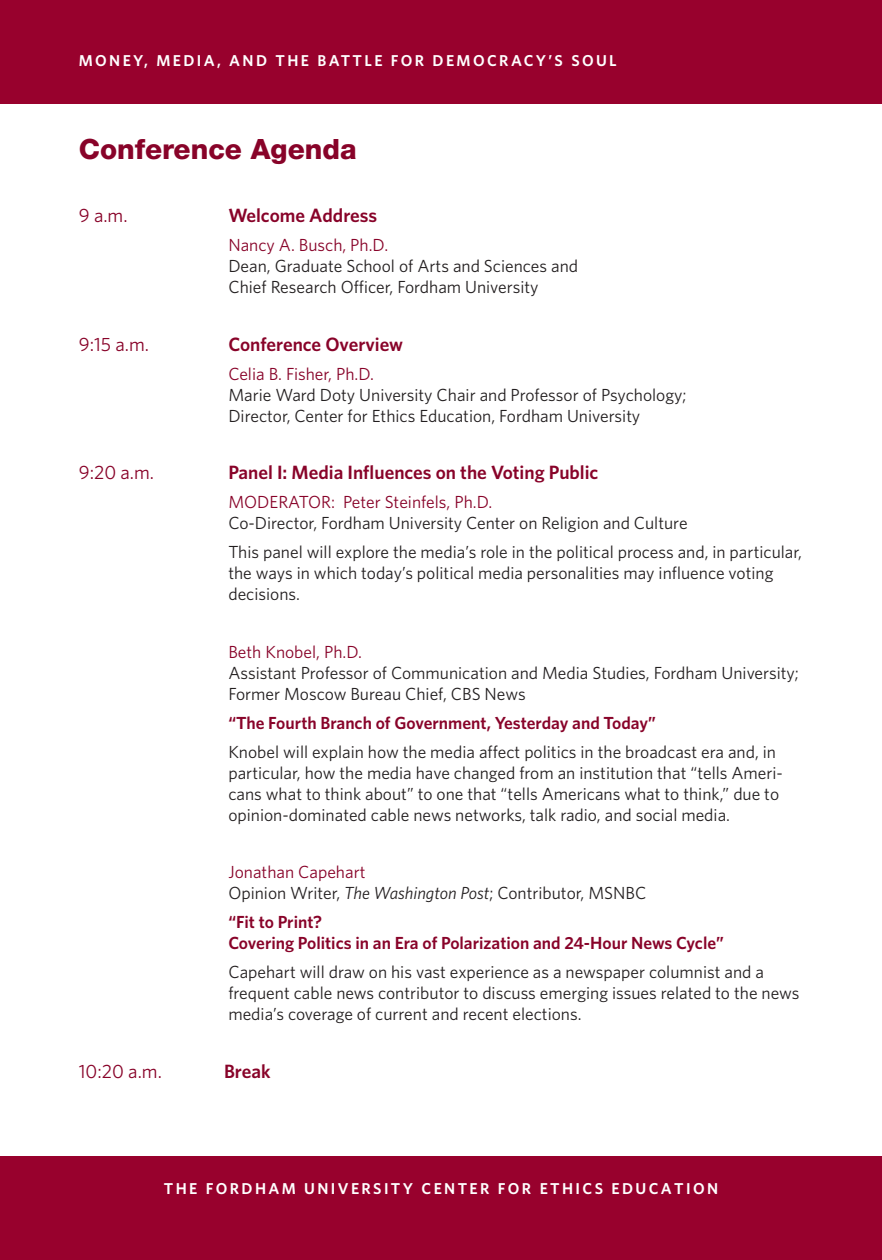
<style>
.page{position:relative;width:882px;height:1260px;background:#fff}
.page>*{position:absolute;margin:0;border:0;box-sizing:border-box;transform-origin:0 0}
.t1{font:800 28px "Helvetica Neue";color:#880329}
.Times{font:600 19.25px "Whitney";color:#880329}
.Times-2{font:19.25px "Whitney";color:#880329}
.Times-3{font:17.5px/21px "Whitney";color:#231f20}
.Times-4{font:600 17.5px/21px "Whitney";color:#880329}
.t2{font:600 15.75px "Whitney";letter-spacing:.15em;color:#fff}
.s1{color:#880329}
.s2{font-style:italic}
</style>
<div class="page">
<div style="left:0;top:1157px;width:882px;height:103px;background:#98012d"></div>
<div style="left:0;top:0;width:882px;height:103px;background:#98012d"></div>
<p class="t2" style="left:79px;top:51px;width:540px">MONEY, MEDIA, AND THE BATTLE FOR DEMOCRACY’S SOUL</p>
<p class="t1" style="left:79px;top:133px;width:279px">Conference Agenda</p>
<p class="Times-2" style="left:79px;top:204px;width:50px">9 a.m.</p>
<p class="Times" style="left:228px;top:204px;width:150px">Welcome Address</p>
<p class="Times-3" style="left:228px;top:234px;width:351px"><span class="s1">Nancy A. Busch, Ph.D.<br></span>Dean, Graduate School of Arts and Sciences and<br>Chief Research Officer, Fordham University</p>
<p class="Times-2" style="left:79px;top:333px;width:72px">9:15 a.m.</p>
<p class="Times" style="left:228px;top:332px;width:176px">Conference Overview</p>
<p class="Times-3" style="left:228px;top:363px;width:460px"><span class="s1">Celia B. Fisher, Ph.D.<br></span>Marie Ward Doty University Chair and Professor of Psychology;<br>Director, Center for Ethics Education, Fordham University</p>
<p class="Times-2" style="left:79px;top:461px;width:77px">9:20 a.m.</p>
<p class="Times" style="left:228px;top:461px;width:372px">Panel I: Media Influences on the Voting Public</p>
<p class="Times-3" style="left:228px;top:491px;width:461px"><span class="s1">MODERATOR: Peter Steinfels, Ph.D.<br></span>Co-Director, Fordham University Center on Religion and Culture</p>
<p class="Times-3" style="left:228px;top:541px;width:575px">This panel will explore the media’s role in the political process and, in particular, the ways in which today’s political media personalities may influence voting decisions.</p>
<p class="Times-3" style="left:228px;top:641px;width:572px"><span class="s1">Beth Knobel, Ph.D.<br></span>Assistant Professor of Communication and Media Studies, Fordham University;<br>Former Moscow Bureau Chief, CBS News</p>
<p class="Times-4" style="left:228px;top:712px;width:429px">“The Fourth Branch of Government, Yesterday and Today”</p>
<p class="Times-3" style="left:228px;top:741px;width:556px">Knobel will explain how the media affect politics in the broadcast era and, in particular, how the media have changed from an institution that “tells Ameri&shy;cans what to think about” to one that “tells Americans what to think,” due to opinion-dominated cable news networks, talk radio, and social media.</p>
<p class="Times-3" style="left:228px;top:861px;width:420px"><span class="s1">Jonathan Capehart<br></span>Opinion Writer, <span class="s2">The Washington Post</span>; Contributor, MSNBC</p>
<p class="Times-4" style="left:228px;top:911px;width:497px">“Fit to Print?<br>Covering Politics in an Era of Polarization and 24-Hour News Cycle”</p>
<p class="Times-3" style="left:228px;top:961px;width:573px">Capehart will draw on his vast experience as a newspaper columnist and a frequent cable news contributor to discuss emerging issues related to the news media’s coverage of current and recent elections.</p>
<p class="Times-2" style="left:79px;top:1060px;width:85px">10:20 a.m.</p>
<p class="Times" style="left:224px;top:1059px;width:48px">Break</p>
<p class="t2" style="left:164px;top:1179px;width:556px">THE FORDHAM UNIVERSITY CENTER FOR ETHICS EDUCATION</p>
</div>
